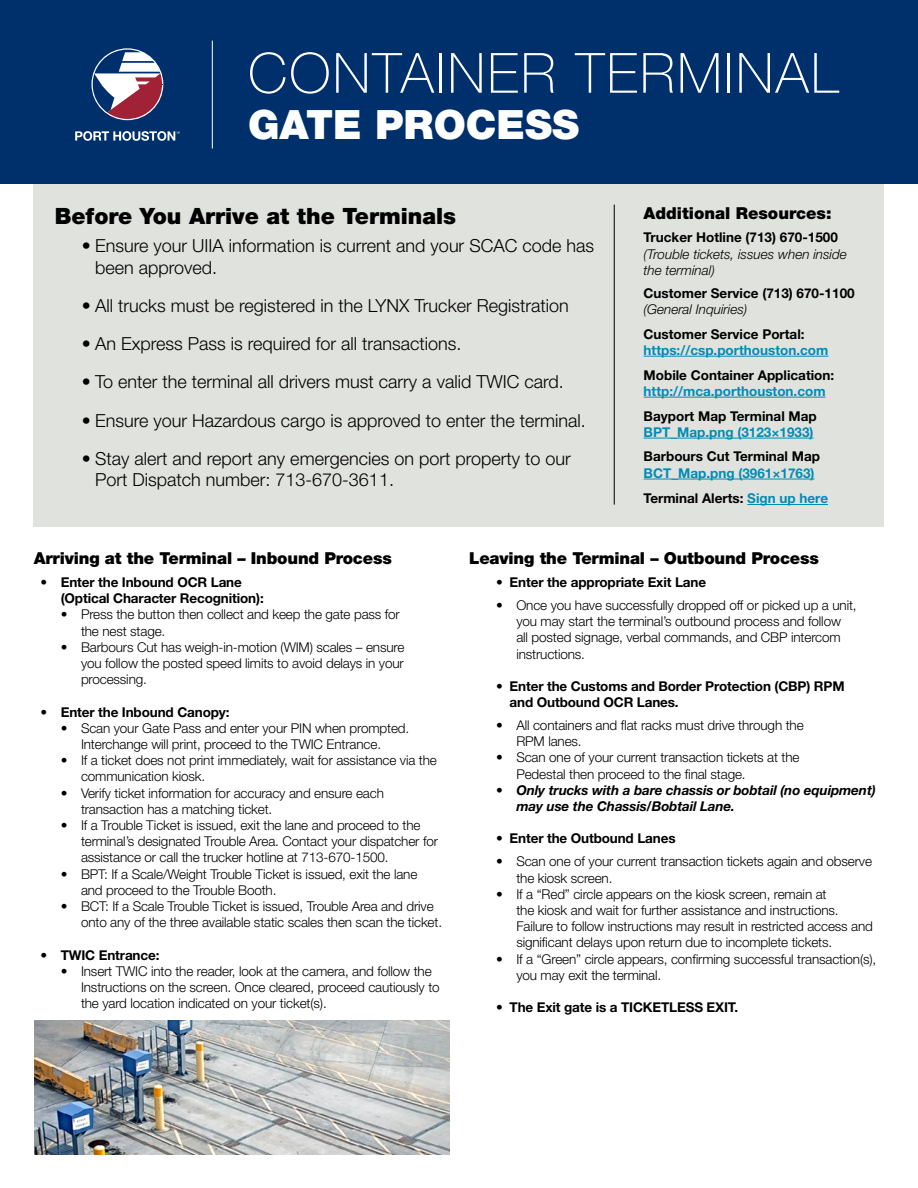
<style>
.page{position:relative;width:918px;height:1188px;background:#fff}
.page>*{position:absolute;margin:0;border:0;box-sizing:border-box;transform-origin:0 0}
.t1{font:100 55.5px "Helvetica Neue LT Std";letter-spacing:.04em;color:#fff}
.t2{font:900 40.5px "Helvetica Neue LT Std";color:#fff}
.t3{font:900 22.5px "Helvetica Neue LT Std";color:#000}
.t4{font:300 18px/21.6px "Helvetica Neue LT Std";color:#000}
.t5{font:900 16.5px "Helvetica Neue LT Std";letter-spacing:-.01em;color:#000}
.t6{font:300 13.5px/16.2px "Helvetica Neue LT Std";letter-spacing:-.01em;color:#000}
.t7{font:700 13.5px/16.2px "Helvetica Neue LT Std";letter-spacing:-.01em;color:#000}
.t8{font:700 13.5px/25.5px "Helvetica Neue LT Std";color:#008cb4}
.t9{font:italic 700 13.5px/16.2px "Helvetica Neue LT Std";letter-spacing:-.01em;color:#000}
.t10{font:italic 300 13.5px/16.2px "Helvetica Neue LT Std";color:#000}
.s1{color:#000}
</style>
<div class="page">
<img style="left:34px;top:1020px;width:416px;height:134px">
<div style="left:0;top:0;width:918px;height:184px;background:#00306b"></div>
<svg style="left:75px;top:131px;width:105px;height:10px"></svg>
<svg style="left:93px;top:48px;width:69px;height:71px"></svg>
<div style="left:34px;top:184px;width:850px;height:342px;background:#e0e2de"></div>
<hr style="left:644px;top:356px;width:184px;height:1px;background:#008cb4">
<hr style="left:644px;top:397px;width:182px;height:1px;background:#008cb4">
<hr style="left:644px;top:438px;width:170px;height:1px;background:#008cb4">
<hr style="left:644px;top:479px;width:171px;height:1px;background:#008cb4">
<hr style="left:747px;top:504px;width:81px;height:1px;background:#008cb4">
<hr style="left:614px;top:205px;width:1px;height:300px;background:#000">
<hr style="left:212px;top:41px;width:1px;height:108px;background:#fff">
<h1 class="t1" style="left:248px;top:41px;width:592px">CONTAINER TERMINAL</h1>
<h2 class="t2" style="left:248px;top:100px;width:333px">GATE PROCESS</h2>
<h3 class="t3" style="left:55px;top:202px;width:403px">Before You Arrive at the Terminals</h3>
<h3 class="t4" style="left:95px;top:234px;width:500px;text-indent:-14px">• Ensure your UIIA information is current and your SCAC code has been approved.</h3>
<h3 class="t4" style="left:82px;top:294px;width:488px">• All trucks must be registered in the LYNX Trucker Registration</h3>
<h3 class="t4" style="left:82px;top:333px;width:381px">• An Express Pass is required for all transactions.</h3>
<h3 class="t4" style="left:82px;top:371px;width:483px">• To enter the terminal all drivers must carry a valid TWIC card.</h3>
<h3 class="t4" style="left:82px;top:409px;width:506px">• Ensure your Hazardous cargo is approved to enter the terminal.</h3>
<h3 class="t4" style="left:95px;top:447px;width:477px;text-indent:-14px">• Stay alert and report any emergencies on port property to our<br>Port Dispatch number: 713-670-3611.</h3>
<p class="t5" style="left:644px;top:204px;width:189px">Additional Resources:</p>
<p class="t7" style="left:644px;top:229px;width:196px">Trucker Hotline (713) 670-1500</p>
<p class="t10" style="left:644px;top:245px;width:205px">(Trouble tickets, issues when inside the terminal)</p>
<p class="t7" style="left:644px;top:284px;width:213px">Customer Service (713) 670-1100</p>
<p class="t10" style="left:644px;top:301px;width:105px">(General Inquiries)</p>
<p class="t7" style="left:644px;top:325px;width:163px">Customer Service Portal:</p>
<p class="t8" style="left:644px;top:337px;width:186px">https://csp.porthouston.com</p>
<p class="t7" style="left:644px;top:366px;width:192px">Mobile Container Application:</p>
<p class="t8" style="left:644px;top:378px;width:184px">http://mca.porthouston.com</p>
<p class="t7" style="left:644px;top:407px;width:175px">Bayport Map Terminal Map</p>
<p class="t8" style="left:644px;top:419px;width:171px">BPT_Map.png (3123×1933)</p>
<p class="t7" style="left:644px;top:448px;width:178px">Barbours Cut Terminal Map</p>
<p class="t8" style="left:644px;top:460px;width:186px">BCT_Map.png (3961×1763)<br><span class="s1">Terminal Alerts:</span> Sign up here</p>
<p class="t5" style="left:34px;top:548px;width:360px">Arriving at the Terminal – Inbound Process</p>
<p class="t7" style="left:61px;top:574px;width:205px;text-indent:-20px">• Enter the Inbound OCR Lane (Optical Character Recognition):</p>
<p class="t6" style="left:81px;top:606px;width:320px;text-indent:-20px">• Press the button then collect and keep the gate pass for the nest stage.</p>
<p class="t6" style="left:81px;top:639px;width:325px;text-align:justify;text-indent:-20px">• Barbours Cut has weigh-in-motion (WIM) scales – ensure you follow the posted speed limits to avoid delays in your processing.</p>
<p class="t7" style="left:40px;top:703px;width:191px">• Enter the Inbound Canopy:</p>
<p class="t6" style="left:61px;top:720px;width:350px;text-align:center">• Scan your Gate Pass and enter your PIN when prompted.<br>Interchange will print, proceed to the TWIC Entrance.</p>
<p class="t6" style="left:81px;top:752px;width:357px;text-indent:-20px">• If a ticket does not print immediately, wait for assistance via the communication kiosk.</p>
<p class="t6" style="left:81px;top:784px;width:304px;text-indent:-20px">• Verify ticket information for accuracy and ensure each transaction has a matching ticket.</p>
<p class="t6" style="left:81px;top:817px;width:359px;text-indent:-20px">• If a Trouble Ticket is issued, exit the lane and proceed to the terminal’s designated Trouble Area. Contact your dispatcher for assistance or call the trucker hotline at 713-670-1500.</p>
<p class="t6" style="left:81px;top:865px;width:338px;text-indent:-20px">• BPT: If a Scale/Weight Trouble Ticket is issued, exit the lane and proceed to the Trouble Booth.</p>
<p class="t6" style="left:81px;top:898px;width:363px;text-indent:-20px">• BCT: If a Scale Trouble Ticket is issued, Trouble Area and drive onto any of the three available static scales then scan the ticket.</p>
<p class="t7" style="left:40px;top:946px;width:120px">• TWIC Entrance:</p>
<p class="t6" style="left:81px;top:963px;width:360px;text-indent:-20px">• Insert TWIC into the reader, look at the camera, and follow the<br>Instructions on the screen. Once cleared, proceed cautiously to the yard location indicated on your ticket(s).</p>
<p class="t5" style="left:469px;top:548px;width:351px">Leaving the Terminal – Outbound Process</p>
<p class="t7" style="left:496px;top:574px;width:211px">• Enter the appropriate Exit Lane</p>
<p class="t6" style="left:516px;top:597px;width:342px;text-indent:-20px">• Once you have successfully dropped off or picked up a unit, you may start the terminal’s outbound process and follow<br>all posted signage, verbal commands, and CBP intercom instructions.</p>
<p class="t7" style="left:510px;top:678px;width:337px;text-indent:-14px">• Enter the Customs and Border Protection (CBP) RPM and Outbound OCR Lanes.</p>
<p class="t6" style="left:516px;top:717px;width:289px;text-indent:-20px">• All containers and flat racks must drive through the<br>RPM lanes.</p>
<p class="t6" style="left:516px;top:749px;width:285px;text-indent:-20px">• Scan one of your current transaction tickets at the<br>Pedestal then proceed to the final stage.</p>
<p class="t9" style="left:516px;top:782px;width:361px;text-indent:-20px">• Only trucks with a bare chassis or bobtail (no equipment) may use the Chassis/Bobtail Lane.</p>
<p class="t7" style="left:496px;top:830px;width:181px">• Enter the Outbound Lanes</p>
<p class="t6" style="left:516px;top:853px;width:357px;text-indent:-20px">• Scan one of your current transaction tickets again and observe the kiosk screen.</p>
<p class="t6" style="left:516px;top:886px;width:358px;text-indent:-20px">• If a “Red” circle appears on the kiosk screen, remain at<br>the kiosk and wait for further assistance and instructions.<br>Failure to follow instructions may result in restricted access and significant delays upon return due to incomplete tickets.</p>
<p class="t6" style="left:516px;top:950px;width:361px;text-indent:-20px">• If a “Green” circle appears, confirming successful transaction(s), you may exit the terminal.</p>
<p class="t7" style="left:496px;top:999px;width:244px">• The Exit gate is a TICKETLESS EXIT.</p>
</div>
